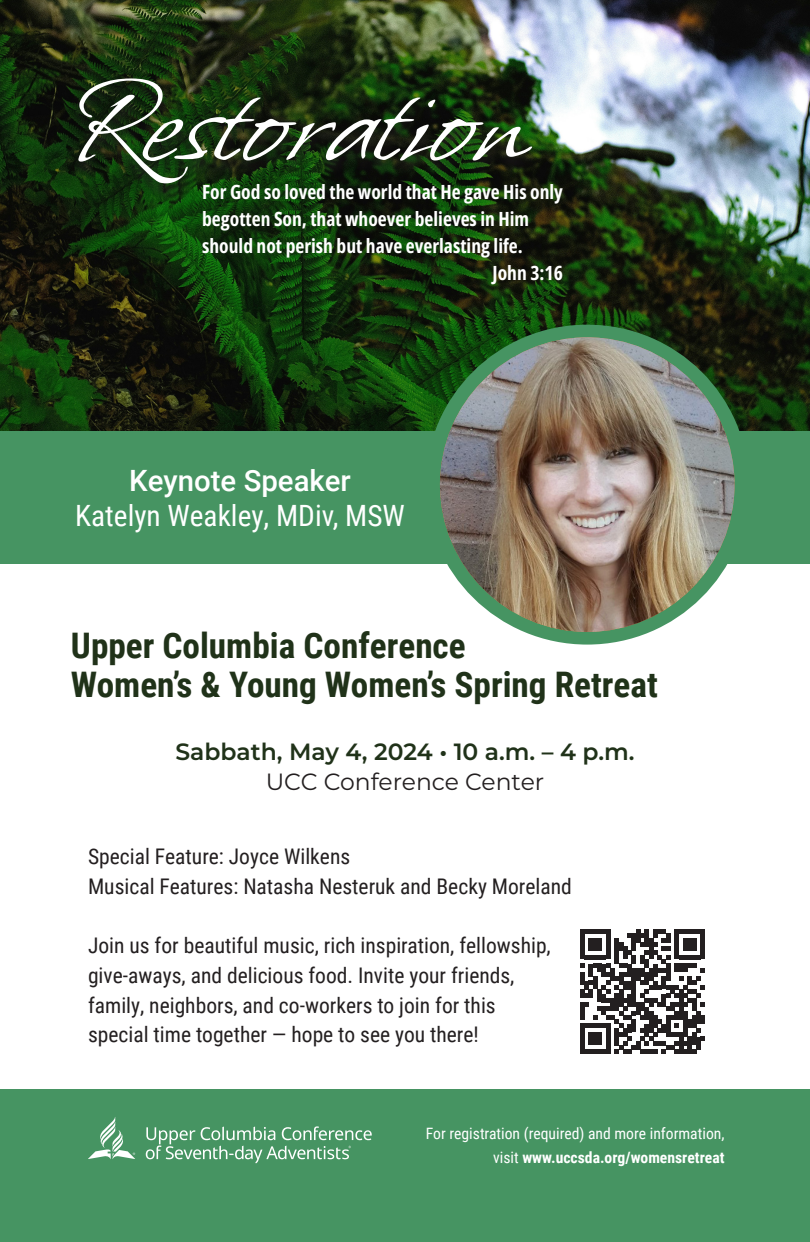
<style>
.page{position:relative;width:810px;height:1242px;background:#fff}
.page>*{position:absolute;margin:0;border:0;box-sizing:border-box;transform-origin:0 0}
.t1{font:137px "Whisper";color:#fff}
.t2{font:700 35.2px "Roboto Condensed";color:#203219}
.t3{font:29.3px "Roboto Condensed";color:#fff}
.t4{font:500 29.3px "Roboto";color:#fff}
.t5{font:100 23.5px "Montserrat";color:#203219}
.t6{font:100 23.5px "Montserrat";color:#231f20}
.t7{font:21.5px/29.7px "Roboto Condensed";color:#231f20}
.t8{font:19.6px/27px "Open Sans";color:#fff}
.t9{font:15.7px "Roboto Condensed";color:#fff}
.t10{font:700 15.7px "Roboto Condensed";color:#fff}
.s1{font-weight:400}
</style>
<div class="page">
<img style="left:0;top:0;width:810px;height:431px">
<div style="left:0;top:1090px;width:810px;height:152px;background:#469462"></div>
<svg style="left:146px;top:1126px;width:226px;height:37px"></svg>
<svg style="left:88px;top:1117px;width:47px;height:42px"></svg>
<div style="left:69px;top:78px;width:472px;height:124px;background:#231f20;opacity:.75"></div>
<div style="left:426px;top:325px;width:323px;height:320px;background:#469462;border-radius:50%"></div>
<div style="left:0;top:431px;width:810px;height:132px;background:#469462"></div>
<img style="left:440px;top:337px;width:295px;height:295px;border-radius:147px">
<svg style="left:580px;top:929px;width:125px;height:125px"></svg>
<p class="t1" style="left:65px;top:34px;width:461px">Restoration</p>
<p class="t8" style="left:202px;top:178px;width:362px">For God so loved the world that He gave His only begotten Son, that whoever believes in Him should not perish but have everlasting life.</p>
<p class="t8" style="left:493px;top:259px;width:72px">John 3:16</p>
<p class="t4" style="left:129px;top:460px;width:223px">Keynote Speaker</p>
<p class="t3" style="left:75px;top:495px;width:331px">Katelyn Weakley, MDiv, MSW</p>
<p class="t2" style="left:71px;top:621px;width:396px">Upper Columbia Conference</p>
<p class="t2" style="left:71px;top:660px;width:588px">Women’s &amp; Young Women’s Spring Retreat</p>
<p class="t5" style="left:175px;top:736px;width:461px">Sabbath, May 4, 2024 • 10 a.m. – 4 p.m.</p>
<p class="t6" style="left:266px;top:766px;width:280px">UCC Conference Center</p>
<p class="t7" style="left:88px;top:841px;width:485px">Special Feature: Joyce Wilkens<br>Musical Features: Natasha Nesteruk and Becky Moreland</p>
<p class="t7" style="left:88px;top:930px;width:464px">Join us for beautiful music, rich inspiration, fellowship, give-aways, and delicious food. Invite your friends, family, neighbors, and co-workers to join for this special time together — hope to see you there!</p>
<p class="t9" style="left:426px;top:1122px;width:300px">For registration (required) and more information,</p>
<p class="t10" style="left:493px;top:1147px;width:233px"><span class="s1">visit</span> www.uccsda.org/womensretreat</p>
</div>
